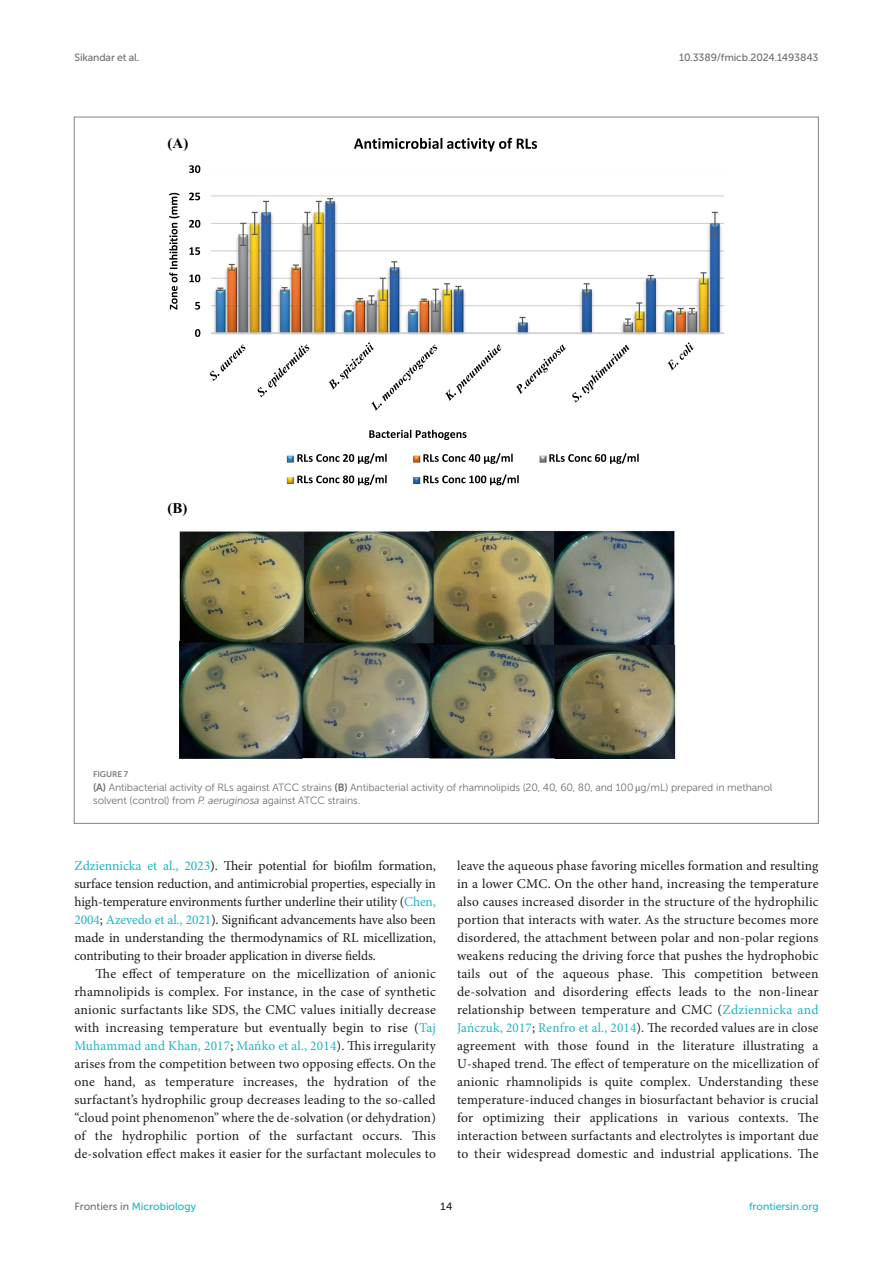
<style>
.page{position:relative;width:893px;height:1263px;background:#fff}
.page>*{position:absolute;margin:0;border:0;box-sizing:border-box;transform-origin:0 0}
.t1{font:700 15px "Times New Roman";color:#000}
.TEXT{font:13.5px/18px "Minion Pro";letter-spacing:.015em;color:#1b1c1b;text-align:justify}
.TEXT_FLUSH{font:13.5px/18px "Minion Pro";letter-spacing:-.005em;color:#1b1c1b;text-align:justify}
.FIG_LEG{font:10.5px/13.5px "Museo Sans 300";letter-spacing:-.01em;color:#706f70}
.t2{font:10.5px "Museo Sans 500";letter-spacing:-.015em;color:#706f70}
.t3{font:10.5px "Museo Sans 500";color:#1db5c3}
.t4{font:10.5px "Museo Sans 500";color:#1b1c1b}
.FIG_HD{font:8.25px "Museo Sans 700";letter-spacing:-.01em;color:#7e7f7f}
.s1{font-family:"Museo Sans 700"}
.s2{font-family:"STIX General"}
.s3{font-style:italic}
.s4{color:#1db5c3}
.s5{color:#706f70}
</style>
<div class="page">
<img style="left:179px;top:531px;width:497px;height:228px">
<img style="left:212px;top:195px;width:512px;height:288px">
<svg style="left:195px;top:329px;width:5px;height:8px"></svg>
<svg style="left:195px;top:302px;width:5px;height:8px"></svg>
<svg style="left:189px;top:274px;width:11px;height:8px"></svg>
<svg style="left:189px;top:247px;width:11px;height:8px"></svg>
<svg style="left:189px;top:220px;width:11px;height:8px"></svg>
<svg style="left:189px;top:193px;width:11px;height:7px"></svg>
<svg style="left:189px;top:165px;width:11px;height:8px"></svg>
<svg style="left:210px;top:344px;width:35px;height:37px"></svg>
<svg style="left:258px;top:344px;width:51px;height:53px"></svg>
<svg style="left:328px;top:342px;width:109px;height:69px"></svg>
<svg style="left:445px;top:344px;width:56px;height:57px"></svg>
<svg style="left:516px;top:344px;width:49px;height:50px"></svg>
<svg style="left:572px;top:345px;width:57px;height:58px"></svg>
<svg style="left:667px;top:342px;width:26px;height:29px"></svg>
<svg style="left:169px;top:193px;width:10px;height:117px"></svg>
<svg style="left:369px;top:430px;width:97px;height:10px"></svg>
<svg style="left:354px;top:138px;width:183px;height:13px"></svg>
<svg style="left:297px;top:453px;width:90px;height:11px"></svg>
<svg style="left:423px;top:453px;width:90px;height:11px"></svg>
<svg style="left:549px;top:453px;width:90px;height:11px"></svg>
<svg style="left:297px;top:474px;width:90px;height:11px"></svg>
<svg style="left:423px;top:474px;width:96px;height:11px"></svg>
<p class="t2" style="left:74px;top:51px;width:67px">Sikandar et al.</p>
<p class="t2" style="left:679px;top:51px;width:141px">10.3389/fmicb.2024.1493843</p>
<p class="t1" style="left:168px;top:133px;width:22px">(A)</p>
<p class="t1" style="left:168px;top:497px;width:21px">(B)</p>
<p class="FIG_HD" style="left:93px;top:770px;width:37px">FIGURE 7</p>
<p class="FIG_LEG" style="left:93px;top:781px;width:681px"><span class="s1">(A)</span> Antibacterial activity of RLs against ATCC strains <span class="s1">(B)</span> Antibacterial activity of rhamnolipids (20, 40, 60, 80, and 100 <span class="s2">μ</span>g/mL) prepared in methanol solvent (control) from <span class="s3">P. aeruginosa</span> against ATCC strains.</p>
<p class="TEXT_FLUSH" style="left:74px;top:857px;width:363px"><span class="s4">Zdziennicka et al., 2023</span>). Their potential for biofilm formation, surface tension reduction, and antimicrobial properties, especially in high-temperature environments further underline their utility (<span class="s4">Chen, 2004</span>; <span class="s4">Azevedo et al., 2021</span>). Significant advancements have also been made in understanding the thermodynamics of RL micellization, contributing to their broader application in diverse fields.</p>
<p class="TEXT" style="left:74px;top:965px;width:363px;text-indent:21px">The effect of temperature on the micellization of anionic rhamnolipids is complex. For instance, in the case of synthetic anionic surfactants like SDS, the CMC values initially decrease with increasing temperature but eventually begin to rise (<span class="s4">Taj Muhammad and Khan, 2017</span>; <span class="s4">Mańko et al., 2014</span>). This irregularity arises from the competition between two opposing effects. On the one hand, as temperature increases, the hydration of the surfactant’s hydrophilic group decreases leading to the so-called “cloud point phenomenon” where the de-solvation (or dehydration) of the hydrophilic portion of the surfactant occurs. This de-solvation effect makes it easier for the surfactant molecules to</p>
<p class="TEXT" style="left:457px;top:857px;width:363px">leave the aqueous phase favoring micelles formation and resulting in a lower CMC. On the other hand, increasing the temperature also causes increased disorder in the structure of the hydrophilic portion that interacts with water. As the structure becomes more disordered, the attachment between polar and non-polar regions weakens reducing the driving force that pushes the hydrophobic tails out of the aqueous phase. This competition between de-solvation and disordering effects leads to the non-linear relationship between temperature and CMC (<span class="s4">Zdziennicka and Jańczuk, 2017</span>; <span class="s4">Renfro et al., 2014</span>). The recorded values are in close agreement with those found in the literature illustrating a U-shaped trend. The effect of temperature on the micellization of anionic rhamnolipids is quite complex. Understanding these temperature-induced changes in biosurfactant behavior is crucial for optimizing their applications in various contexts. The interaction between surfactants and electrolytes is important due to their widespread domestic and industrial applications. The</p>
<p class="t3" style="left:74px;top:1200px;width:123px"><span class="s5">Frontiers in</span> Microbiology</p>
<p class="t4" style="left:441px;top:1200px;width:13px">14</p>
<p class="t3" style="left:749px;top:1200px;width:71px">frontiersin.org</p>
</div>
